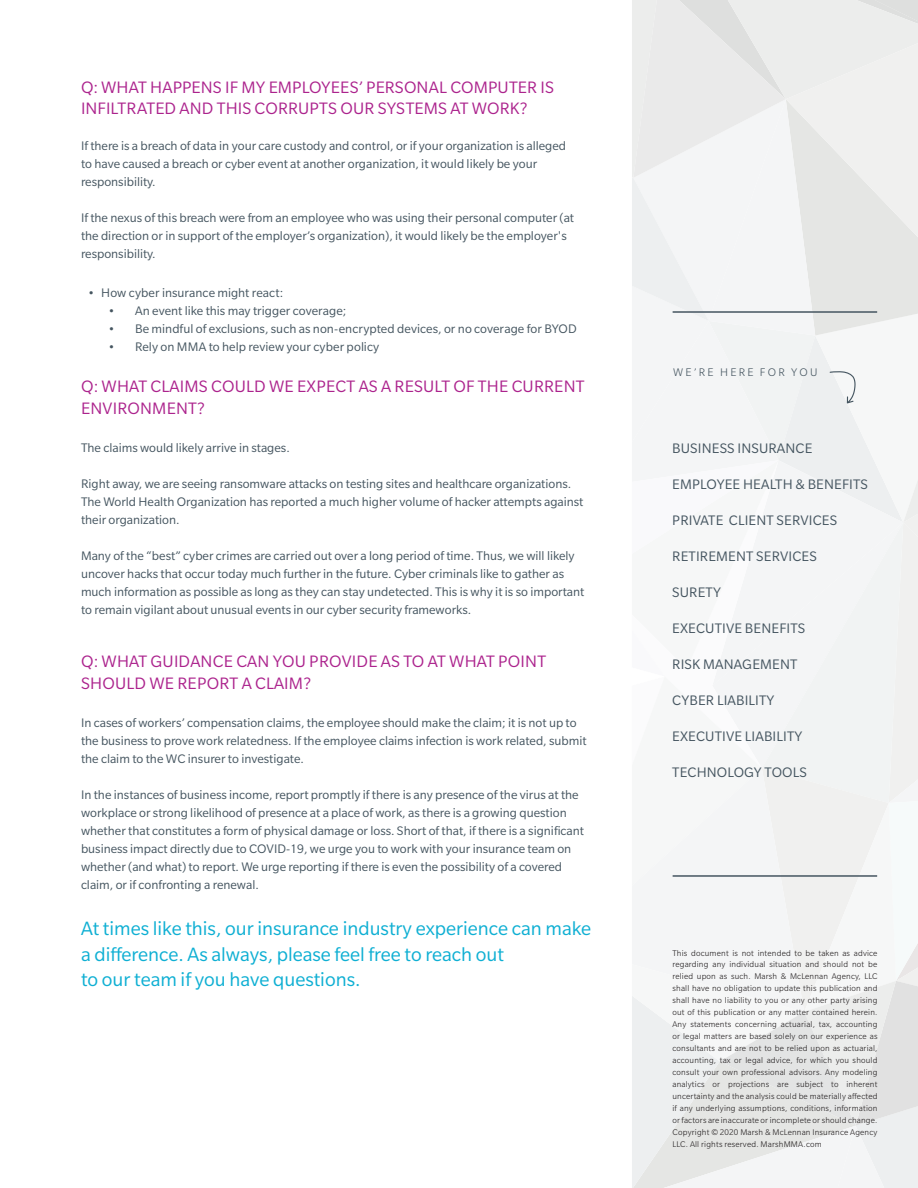
<style>
.page{position:relative;width:918px;height:1188px;background:#fff}
.page>*{position:absolute;margin:0;border:0;box-sizing:border-box;transform-origin:0 0}
.t1{font:21px/25.2px "Slate Pro";color:#0eafd3}
.t2{font:18px/21.6px "Slate Pro";letter-spacing:.01em;color:#ac238d}
.t3{font:15px "Slate Pro";letter-spacing:.01em;color:#455560}
.t4{font:13.5px/18px "Slate Pro";color:#455560}
.t5{font:300 12px "Slate Pro";letter-spacing:.185em;color:#455560}
.t6{font:300 9px/12px "Slate Pro";letter-spacing:.02em;color:#231f20;text-align:justify}
</style>
<div class="page">
<svg style="left:632px;top:0;width:286px;height:1188px"></svg>
<hr style="left:673px;top:311px;width:204px;height:2px;background:#455560">
<hr style="left:673px;top:875px;width:204px;height:2px;background:#455560">
<h2 class="t2" style="left:81px;top:76px;width:474px">Q: WHAT HAPPENS IF MY EMPLOYEES’ PERSONAL COMPUTER IS<br>INFILTRATED AND THIS CORRUPTS OUR SYSTEMS AT WORK?</h2>
<p class="t4" style="left:81px;top:137px;width:487px">If there is a breach of data in your care custody and control, or if your organization is alleged to have caused a breach or cyber event at another organization, it would likely be your responsibility.</p>
<p class="t4" style="left:81px;top:209px;width:495px">If the nexus of this breach were from an employee who was using their personal computer (at the direction or in support of the employer’s organization), it would likely be the employer's responsibility.</p>
<p class="t4" style="left:88px;top:283px;width:197px">• How cyber insurance might react:</p>
<p class="t4" style="left:108px;top:301px;width:240px">• An event like this may trigger coverage;</p>
<p class="t4" style="left:108px;top:319px;width:470px">• Be mindful of exclusions, such as non-encrypted devices, or no coverage for BYOD</p>
<p class="t4" style="left:108px;top:337px;width:273px">• Rely on MMA to help review your cyber policy</p>
<h2 class="t2" style="left:81px;top:376px;width:505px">Q: WHAT CLAIMS COULD WE EXPECT AS A RESULT OF THE CURRENT<br>ENVIRONMENT?</h2>
<p class="t4" style="left:81px;top:439px;width:210px">The claims would likely arrive in stages.</p>
<p class="t4" style="left:81px;top:475px;width:504px">Right away, we are seeing ransomware attacks on testing sites and healthcare organizations.<br>The World Health Organization has reported a much higher volume of hacker attempts against their organization.</p>
<p class="t4" style="left:81px;top:547px;width:505px">Many of the “best” cyber crimes are carried out over a long period of time. Thus, we will likely uncover hacks that occur today much further in the future. Cyber criminals like to gather as much information as possible as long as they can stay undetected. This is why it is so important to remain vigilant about unusual events in our cyber security frameworks.</p>
<h2 class="t2" style="left:81px;top:651px;width:467px">Q: WHAT GUIDANCE CAN YOU PROVIDE AS TO AT WHAT POINT<br>SHOULD WE REPORT A CLAIM?</h2>
<p class="t4" style="left:81px;top:714px;width:507px">In cases of workers’ compensation claims, the employee should make the claim; it is not up to the business to prove work relatedness. If the employee claims infection is work related, submit the claim to the WC insurer to investigate.</p>
<p class="t4" style="left:81px;top:786px;width:505px">In the instances of business income, report promptly if there is any presence of the virus at the workplace or strong likelihood of presence at a place of work, as there is a growing question whether that constitutes a form of physical damage or loss. Short of that, if there is a significant business impact directly due to COVID-19, we urge you to work with your insurance team on whether (and what) to report. We urge reporting if there is even the possibility of a covered claim, or if confronting a renewal.</p>
<h1 class="t1" style="left:81px;top:916px;width:512px">At times like this, our insurance industry experience can make a difference. As always, please feel free to reach out<br>to our team if you have questions.</h1>
<p class="t5" style="left:673px;top:366px;width:146px">WE’RE HERE FOR YOU</p>
<p class="t3" style="left:672px;top:441px;width:142px">BUSINESS INSURANCE</p>
<p class="t3" style="left:672px;top:477px;width:197px">EMPLOYEE HEALTH &amp; BENEFITS</p>
<p class="t3" style="left:672px;top:513px;width:166px">PRIVATE CLIENT SERVICES</p>
<p class="t3" style="left:672px;top:549px;width:146px">RETIREMENT SERVICES</p>
<p class="t3" style="left:672px;top:585px;width:50px">SURETY</p>
<p class="t3" style="left:672px;top:621px;width:135px">EXECUTIVE BENEFITS</p>
<p class="t3" style="left:672px;top:657px;width:127px">RISK MANAGEMENT</p>
<p class="t3" style="left:672px;top:693px;width:104px">CYBER LIABILITY</p>
<p class="t3" style="left:672px;top:729px;width:132px">EXECUTIVE LIABILITY</p>
<p class="t3" style="left:672px;top:765px;width:136px">TECHNOLOGY TOOLS</p>
<p class="t6" style="left:672px;top:947px;width:207px">This document is not intended to be taken as advice regarding any individual situation and should not be relied upon as such. Marsh &amp; McLennan Agency, LLC shall have no obligation to update this publication and shall have no liability to you or any other party arising out of this publication or any matter contained herein.<br>Any statements concerning actuarial, tax, accounting or legal matters are based solely on our experience as consultants and are not to be relied upon as actuarial, accounting, tax or legal advice, for which you should consult your own professional advisors. Any modeling analytics or projections are subject to inherent uncertainty and the analysis could be materially affected if any underlying assumptions, conditions, information or factors are inaccurate or incomplete or should change.<br>Copyright © 2020 Marsh &amp; McLennan Insurance Agency LLC. All rights reserved. MarshMMA.com</p>
</div>
